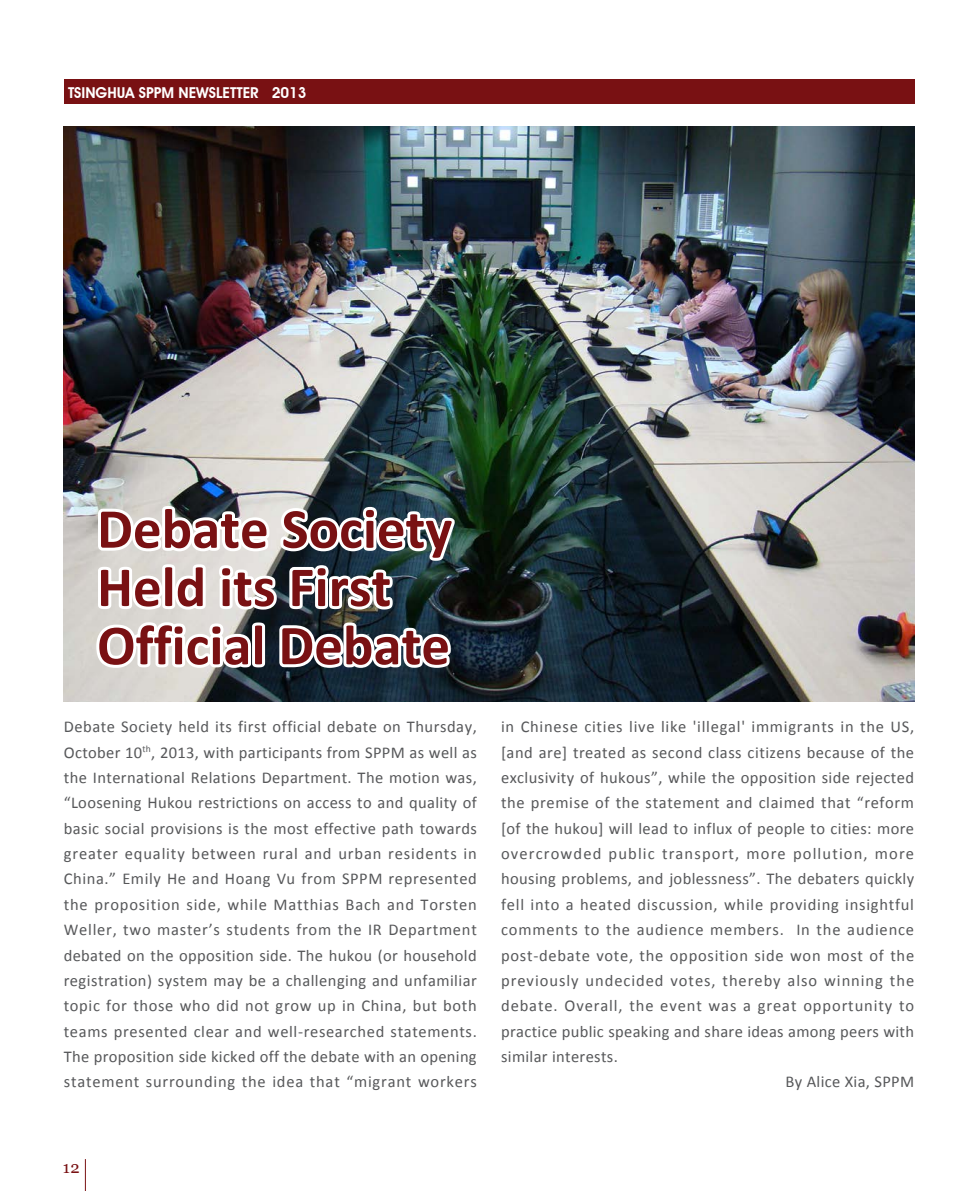
<style>
.page{position:relative;width:978px;height:1191px;background:#fff}
.page>*{position:absolute;margin:0;border:0;box-sizing:border-box;transform-origin:0 0}
.大标题{font:700 57px/58.2px "Calibri";color:#791113}
.正文{font:16.5px/25.3px "Calibri";letter-spacing:.02em;color:#57585a;text-align:justify}
.t1{font:16.5px "Georgia";color:#791113}
.t2{font:600 15px "Avant Garde IT Cby BT";color:#fff}
</style>
<div class="page">
<div style="left:64px;top:80px;width:850px;height:24px;background:#791113"></div>
<hr style="left:85px;top:1159px;width:1px;height:32px;background:#791113">
<img style="left:64px;top:126px;width:850px;height:576px">
<svg style="left:92px;top:501px;width:367px;height:171px"></svg>
<p class="t2" style="left:68px;top:83px;width:240px">TSINGHUA SPPM NEWSLETTER 2013</p>
<p class="大标题" style="left:97px;top:499px;width:357px">Debate Society<br>Held its First<br>Official Debate</p>
<p class="正文" style="left:64px;top:714px;width:415px">Debate Society held its first official debate on Thursday, October 10<sup>th</sup>, 2013, with participants from SPPM as well as the International Relations Department. The motion was, “Loosening Hukou restrictions on access to and quality of basic social provisions is the most effective path towards greater equality between rural and urban residents in China.” Emily He and Hoang Vu from SPPM represented the proposition side, while Matthias Bach and Torsten Weller, two master’s students from the IR Department debated on the opposition side. The hukou (or household registration) system may be a challenging and unfamiliar topic for those who did not grow up in China, but both teams presented clear and well-researched statements.<br>The proposition side kicked off the debate with an opening statement surrounding the idea that “migrant workers</p>
<p class="正文" style="left:501px;top:714px;width:415px">in Chinese cities live like 'illegal' immigrants in the US, [and are] treated as second class citizens because of the exclusivity of hukous”, while the opposition side rejected the premise of the statement and claimed that “reform [of the hukou] will lead to influx of people to cities: more overcrowded public transport, more pollution, more housing problems, and joblessness”. The debaters quickly fell into a heated discussion, while providing insightful comments to the audience members. In the audience post-debate vote, the opposition side won most of the previously undecided votes, thereby also winning the debate. Overall, the event was a great opportunity to practice public speaking and share ideas among peers with similar interests.</p>
<p class="正文" style="left:786px;top:1069px;width:130px">By Alice Xia, SPPM</p>
<p class="t1" style="left:63px;top:1157px;width:19px">12</p>
</div>
